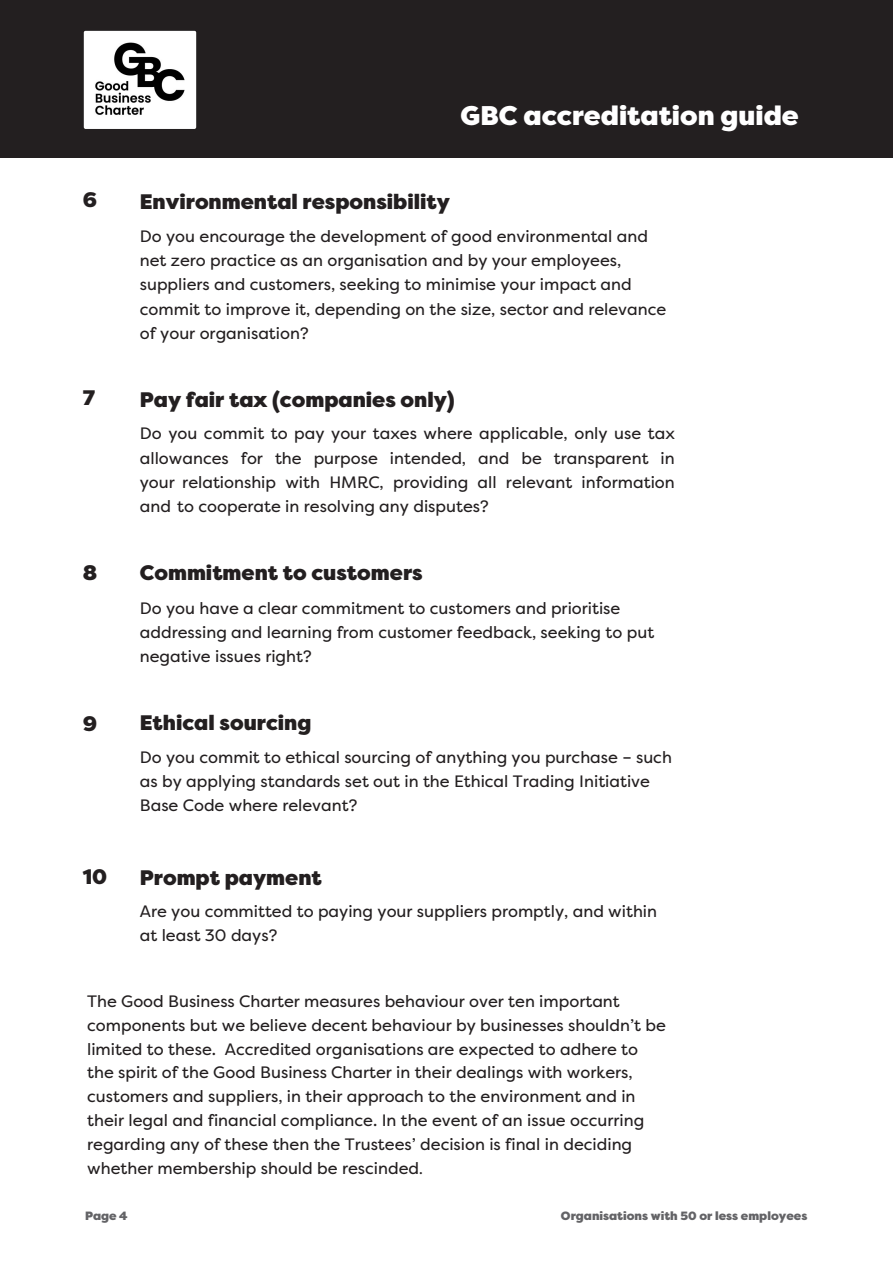
<style>
.page{position:relative;width:893px;height:1263px;background:#fff}
.page>*{position:absolute;margin:0;border:0;box-sizing:border-box;transform-origin:0 0}
.t1{font:900 27px "Filson Pro";color:#fff}
.Text{font:900 21px "Filson Pro";color:#231f20}
.Section_head{font:900 21px "Filson Pro";color:#231f20}
.Text-2{font:16.5px/24.3px "Filson Pro";color:#231f20}
.t2{font:900 12px "Filson Pro";color:#636366}
.s1{font-size:14.25px}
</style>
<div class="page">
<div style="left:0;top:0;width:893px;height:157px;background:#231f20"></div>
<img style="left:83px;top:30px;width:114px;height:99px">
<p class="Text" style="left:83px;top:186px;width:16px">6</p>
<p class="Section_head" style="left:83px;top:863px;width:26px">10</p>
<h1 class="t1" style="left:461px;top:99px;width:340px">GBC accreditation guide</h1>
<p class="Text" style="left:140px;top:189px;width:312px">Environmental responsibility</p>
<p class="Text-2" style="left:140px;top:224px;width:528px">Do you encourage the development of good environmental and net zero practice as an organisation and by your employees, suppliers and customers, seeking to minimise your impact and commit to improve it, depending on the size, sector and relevance of your organisation?</p>
<p class="Text" style="left:140px;top:386px;width:316px">Pay fair tax (companies only)</p>
<p class="Text-2" style="left:140px;top:421px;width:536px;text-align:justify">Do you commit to pay your taxes where applicable, only use tax allowances for the purpose intended, and be transparent in your relationship with HMRC, providing all relevant information and to cooperate in resolving any disputes?</p>
<p class="Text" style="left:140px;top:560px;width:284px">Commitment to customers</p>
<p class="Text-2" style="left:140px;top:596px;width:516px">Do you have a clear commitment to customers and prioritise addressing and learning from customer feedback, seeking to put negative issues right?</p>
<p class="Text" style="left:140px;top:710px;width:173px">Ethical sourcing</p>
<p class="Text-2" style="left:140px;top:745px;width:534px;line-height:23.9px">Do you commit to ethical sourcing of anything you purchase – such as by applying standards set out in the Ethical Trading Initiative<br>Base Code where relevant?</p>
<p class="Text" style="left:140px;top:865px;width:183px">Prompt payment</p>
<p class="Text-2" style="left:140px;top:899px;width:519px">Are you committed to paying your suppliers promptly, and within at least 30 days?</p>
<p class="Text-2" style="left:87px;top:989px;width:580px;line-height:23.9px">The Good Business Charter measures behaviour over ten important components but we believe decent behaviour by businesses shouldn’t be limited to these. Accredited organisations are expected to adhere to the spirit of the Good Business Charter in their dealings with workers, customers and suppliers, in their approach to the environment and in their legal and financial compliance. In the event of an issue occurring regarding any of these then the Trustees’ decision is final in deciding whether membership should be rescinded<span class="s1">.</span></p>
<p class="t2" style="left:561px;top:1209px;width:248px">Organisations with 50 or less employees</p>
</div>
